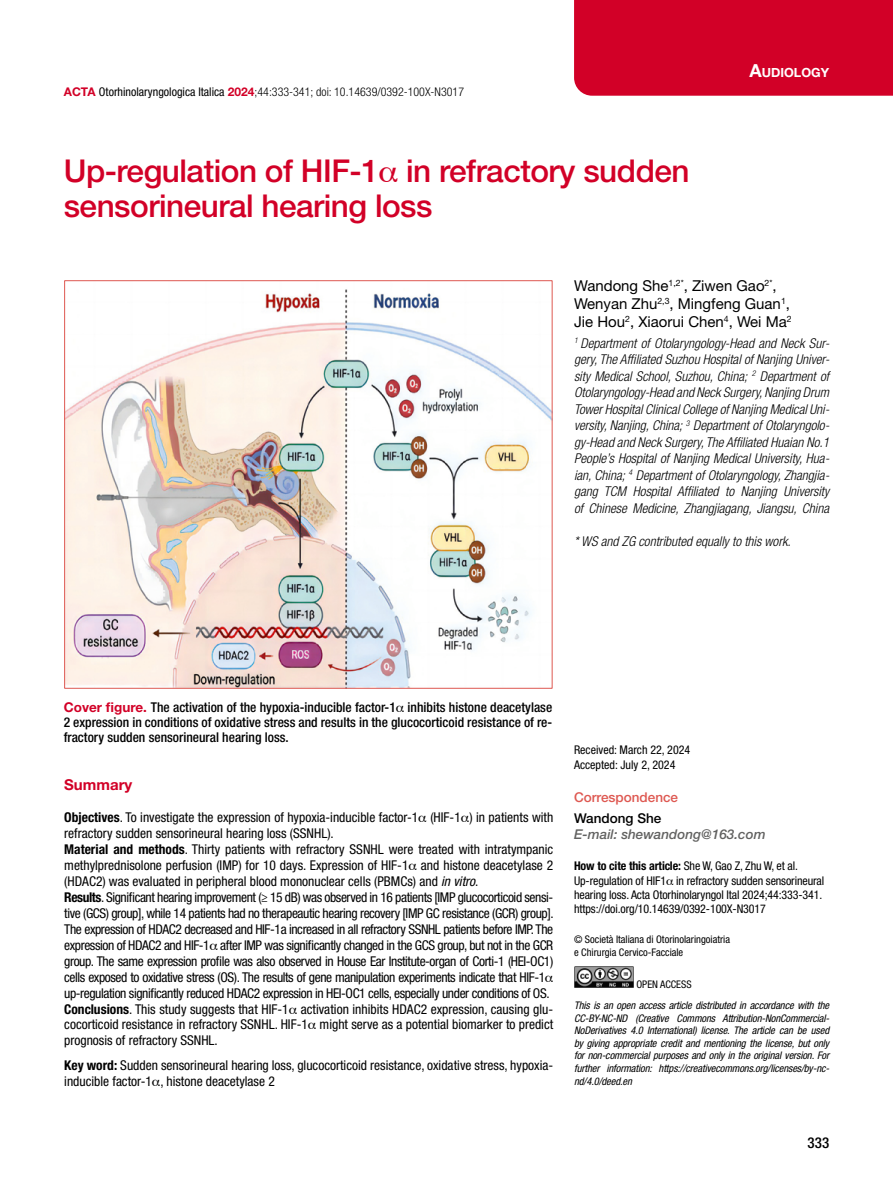
<style>
.page{position:relative;width:893px;height:1191px;background:#fff}
.page>*{position:absolute;margin:0;border:0;box-sizing:border-box;transform-origin:0 0}
.TITOLO_01{font:500 31.5px/34.5px "Helvetica Neue LT Std";letter-spacing:-.015em;color:#d20027}
.AUTORE{font:15px/18px "Helvetica Neue LT Std";color:#000}
.SUMMARY_titolo{font:700 15px "Helvetica Neue LT Std";color:#d20027}
.t1{font:500 condensed 15px "Helvetica Neue LT Std";color:#000}
.SUMMARY_strutturato{font:condensed 13.5px/15.9px "Helvetica Neue LT Std";letter-spacing:-.03em;color:#000;text-align:justify}
.CLINICA{font:italic 300 condensed 13.5px/16.5px "Helvetica Neue LT Std";color:#000;text-align:justify}
.FIG_didascalia{font:500 condensed 13.5px/15px "Helvetica Neue LT Std";color:#000;text-align:justify}
.SUMMARY_strutturato-2{font:condensed 13.5px/15.9px "Helvetica Neue LT Std";color:#000}
.KEYWORD{font:condensed 13.5px/15.9px "Helvetica Neue LT Std";color:#000}
.t2{font:italic 500 13.5px "Helvetica Neue LT Std";color:#626261}
.t3{font:500 13.5px "Helvetica Neue LT Std";color:#de5851}
.t4{font:500 13.5px "Helvetica Neue LT Std";color:#000}
.t5{font:700 12.6px "Helvetica Neue LT Std";color:#fff}
.t6{font:condensed 12px/14.4px "Helvetica Neue LT Std";letter-spacing:-.01em;color:#000}
.t7{font:300 condensed 12px "Helvetica Neue LT Std";color:#000}
.t8{font:italic condensed 10.5px/12.6px "Helvetica Neue LT Std";letter-spacing:-.01em;color:#000;text-align:justify}
.t9{font:condensed 10.5px/12.6px "Helvetica Neue LT Std";color:#000}
.s1{font-weight:700;font-stretch:normal;color:#d20027}
.s2{font-weight:400}
.s3{font-size:18px}
.s4{font-weight:700}
.s5{font-style:italic}
</style>
<div class="page">
<img style="left:574px;top:966px;width:60px;height:21px">
<div style="left:574px;top:0;width:319px;height:96px;background:#d20027"></div>
<img style="left:66px;top:289px;width:484px;height:397px">
<p class="t7" style="left:64px;top:85px;width:402px"><span class="s1">ACTA</span> <span class="s2">Otorhinolaryngologica Italica</span> <span class="s1">2024</span>;44:333-341; doi: 10.14639/0392-100X-N3017</p>
<p class="TITOLO_01" style="left:64px;top:153px;width:627px">Up-regulation of HIF-1 in refractory sudden sensorineural hearing loss</p>
<p class="t5" style="left:749px;top:64px;width:81px"><span class="s3">A</span>UDIOLOGY</p>
<p class="AUTORE" style="left:574px;top:276px;width:219px">Wandong She<sup>1,2*</sup>, Ziwen Gao<sup>2*</sup>,<br>Wenyan Zhu<sup>2,3</sup>, Mingfeng Guan<sup>1</sup>,<br>Jie Hou<sup>2</sup>, Xiaorui Chen<sup>4</sup>, Wei Ma<sup>2</sup></p>
<p class="CLINICA" style="left:574px;top:335px;width:257px"><sup>1</sup> Department of Otolaryngology-Head and Neck Sur&shy;gery, The Affiliated Suzhou Hospital of Nanjing Univer&shy;sity Medical School, Suzhou, China; <sup>2</sup> Department of Otolaryngology-Head and Neck Surgery, Nanjing Drum Tower Hospital Clinical College of Nanjing Medical Uni&shy;versity, Nanjing, China; <sup>3</sup> Department of Otolaryngolo&shy;gy-Head and Neck Surgery, The Affiliated Huaian No.1<br>People’s Hospital of Nanjing Medical University, Hua&shy;ian, China; <sup>4</sup> Department of Otolaryngology, Zhangjia&shy;gang TCM Hospital Affiliated to Nanjing University of Chinese Medicine, Zhangjiagang, Jiangsu, China</p>
<p class="CLINICA" style="left:574px;top:533px;width:218px">* WS and ZG contributed equally to this work.</p>
<p class="FIG_didascalia" style="left:64px;top:699px;width:490px"><span class="s1">Cover figure.</span> The activation of the hypoxia-inducible factor-1 inhibits histone deacetylase 2 expression in conditions of oxidative stress and results in the glucocorticoid resistance of re&shy;fractory sudden sensorineural hearing loss.</p>
<p class="SUMMARY_titolo" style="left:64px;top:775px;width:70px">Summary</p>
<p class="SUMMARY_strutturato-2" style="left:64px;top:809px;width:490px"><span class="s4">Objectives</span>. To investigate the expression of hypoxia-inducible factor-1 (HIF-1 ) in patients with refractory sudden sensorineural hearing loss (SSNHL).</p>
<p class="SUMMARY_strutturato" style="left:64px;top:841px;width:490px"><span class="s4">Material and methods</span>. Thirty patients with refractory SSNHL were treated with intratympanic methylprednisolone perfusion (IMP) for 10 days. Expression of HIF-1 and histone deacetylase 2 (HDAC2) was evaluated in peripheral blood mononuclear cells (PBMCs) and <span class="s5">in vitro</span>.</p>
<p class="SUMMARY_strutturato" style="left:64px;top:889px;width:491px;text-align:left"><span class="s4">Results</span>. Significant hearing improvement (≥ 15 dB) was observed in 16 patients [IMP glucocorticoid sensi&shy;tive (GCS) group], while 14 patients had no therapeautic hearing recovery [IMP GC resistance (GCR) group].<br>The expression of HDAC2 decreased and HIF-1a increased in all refractory SSNHL patients before IMP. The expression of HDAC2 and HIF-1 after IMP was significantly changed in the GCS group, but not in the GCR group. The same expression profile was also observed in House Ear Institute-organ of Corti-1 (HEI-OC1) cells exposed to oxidative stress (OS). The results of gene manipulation experiments indicate that HIF-1 up-regulation significantly reduced HDAC2 expression in HEI-OC1 cells, especially under conditions of OS.</p>
<p class="SUMMARY_strutturato" style="left:64px;top:1000px;width:491px"><span class="s4">Conclusions</span>. This study suggests that HIF-1 activation inhibits HDAC2 expression, causing glu&shy;cocorticoid resistance in refractory SSNHL. HIF-1 might serve as a potential biomarker to predict prognosis of refractory SSNHL.</p>
<p class="KEYWORD" style="left:64px;top:1057px;width:490px"><span class="s4">Key word:</span> Sudden sensorineural hearing loss, glucocorticoid resistance, oxidative stress, hypoxia&shy;inducible factor-1 , histone deacetylase 2</p>
<p class="t6" style="left:574px;top:743px;width:118px">Received: March 22, 2024<br>Accepted: July 2, 2024</p>
<p class="t3" style="left:574px;top:789px;width:106px">Correspondence</p>
<p class="t4" style="left:574px;top:809px;width:89px">Wandong She</p>
<p class="t2" style="left:574px;top:826px;width:193px">E-mail: shewandong@163.com</p>
<p class="t6" style="left:574px;top:858px;width:252px"><span class="s4">How to cite this article:</span> She W, Gao Z, Zhu W, et al.<br>Up-regulation of HIF1 in refractory sudden sensorineural hearing loss. Acta Otorhinolaryngol Ital 2024;44:333-341. https://doi.org/10.14639/0392-100X-N3017</p>
<p class="t9" style="left:574px;top:933px;width:158px">© Società Italiana di Otorinolaringoiatria e Chirurgia Cervico-Facciale</p>
<p class="t9" style="left:636px;top:977px;width:57px">OPEN ACCESS</p>
<p class="t8" style="left:574px;top:999px;width:257px">This is an open access article distributed in accordance with the CC-BY-NC-ND (Creative Commons Attribution-NonCommercial-NoDerivatives 4.0 International) license. The article can be used by giving appropriate credit and mentioning the license, but only for non-commercial purposes and only in the original version. For further information: https://creativecommons.org/licenses/by-nc&shy;nd/4.0/deed.en</p>
<p class="t1" style="left:808px;top:1134px;width:23px">333</p>
</div>
